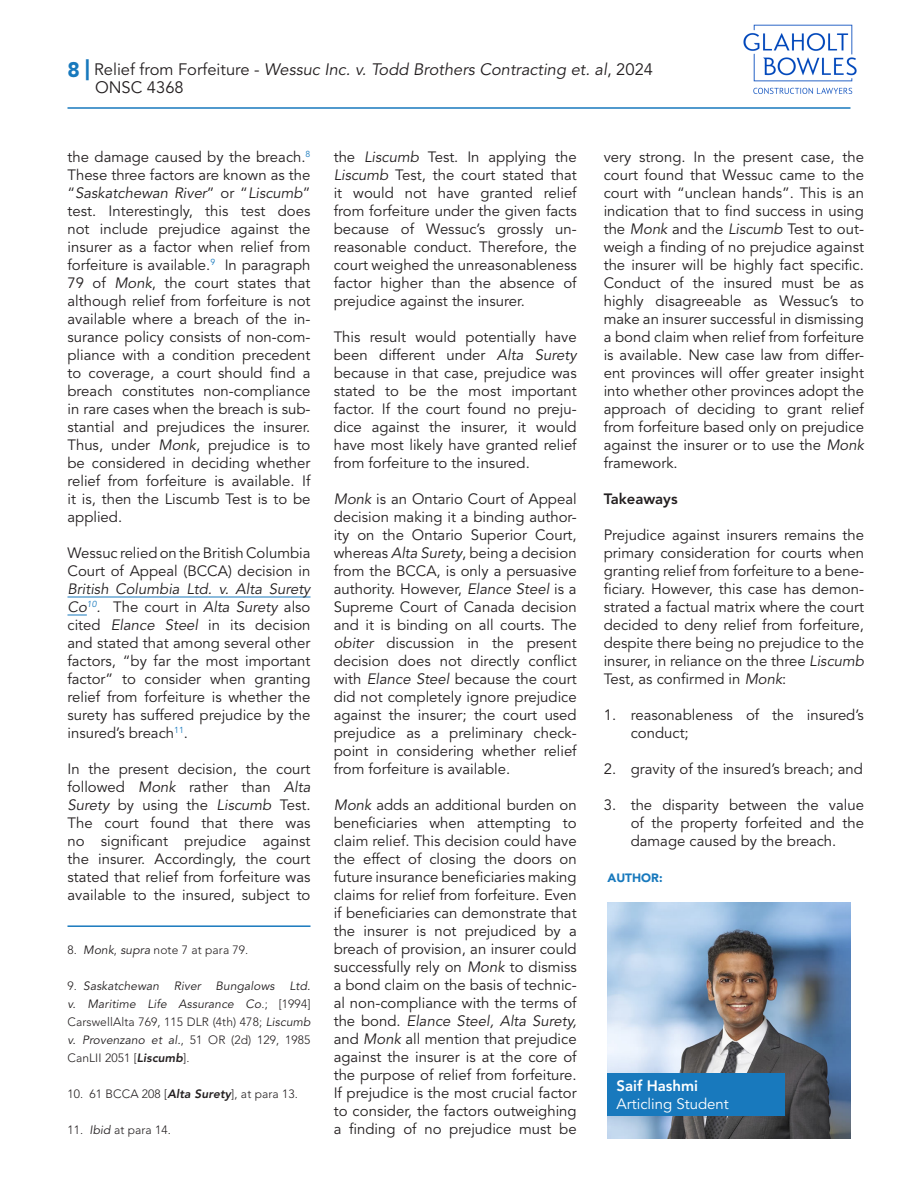
<style>
.page{position:relative;width:918px;height:1188px;background:#fff}
.page>*{position:absolute;margin:0;border:0;box-sizing:border-box;transform-origin:0 0}
.t1{font:italic 16.5px/18px "Avenir LT Std";color:#231f20}
.t2{font:15px/18px "Avenir LT Std";color:#fff}
.Normal__paragraph{font:14.85px/18px "Avenir LT Std";color:#231f20;text-align:justify}
.Normal__paragraph-2{font:800 14.85px "Avenir LT Std";color:#231f20}
.Footnotes{font:italic 12px/18px "Avenir LT Std";letter-spacing:.01em;color:#231f20;text-align:justify}
.Footnotes-2{font:300 12px "Avenir LT Std";letter-spacing:.01em;color:#231f20}
.Normal__paragraph-3{font:900 12px "Avenir LT Std";color:#1879bd}
.s1{font-weight:900;font-style:normal;font-size:21px;color:#1879bd}
.s2{font-style:normal}
.s3{font-style:italic}
.s4{font-weight:400;font-style:italic}
.s5{font-weight:300;font-style:normal}
.s6{font-weight:800}
.s7{font-weight:800;font-style:italic}
</style>
<div class="page">
<hr style="left:68px;top:107px;width:782px;height:2px;background:#1879bd">
<img style="left:608px;top:902px;width:242px;height:236px">
<img style="left:743px;top:24px;width:114px;height:70px">
<hr style="left:68px;top:597px;width:242px;height:1px;background:#1879bd">
<svg style="left:68px;top:615px;width:19px;height:1px"></svg>
<hr style="left:68px;top:925px;width:242px;height:2px;background:#1879bd">
<div style="left:608px;top:1073px;width:177px;height:43px;background:#1879bd"></div>
<p class="t1" style="left:95px;top:61px;width:560px;text-indent:-28px"><span class="s1">8 |</span> <span class="s2">Relief from Forfeiture -</span> Wessuc Inc. v. Todd Brothers Contracting et. al<span class="s2">, 2024<br>ONSC 4368</span></p>
<p class="Normal__paragraph" style="left:68px;top:148px;width:245px">the damage caused by the breach.<sup>8<br></sup>These three factors are known as the “<span class="s3">Saskatchewan River</span>” or “<span class="s3">Liscumb</span>” test. Interestingly, this test does not include prejudice against the insurer as a factor when relief from forfeiture is available.<sup>9</sup> In paragraph 79 of <span class="s3">Monk</span>, the court states that although relief from forfeiture is not available where a breach of the in&shy;surance policy consists of non-com&shy;pliance with a condition precedent to coverage, a court should find a breach constitutes non-compliance in rare cases when the breach is sub&shy;stantial and prejudices the insurer.<br>Thus, under <span class="s3">Monk</span>, prejudice is to be considered in deciding whether relief from forfeiture is available. If it is, then the Liscumb Test is to be applied.</p>
<p class="Normal__paragraph" style="left:68px;top:544px;width:245px">Wessuc relied on the British Columbia Court of Appeal (BCCA) decision in <span class="s3">British Columbia Ltd. v. Alta Surety Co</span><sup>10</sup><span class="s3">.</span> The court in <span class="s3">Alta Surety</span> also cited <span class="s3">Elance Steel</span> in its decision and stated that among several other factors, “by far the most important factor” to consider when granting relief from forfeiture is whether the surety has suffered prejudice by the insured’s breach<sup>11</sup>.</p>
<p class="Normal__paragraph" style="left:68px;top:760px;width:245px">In the present decision, the court followed <span class="s3">Monk</span> rather than <span class="s3">Alta Surety</span> by using the <span class="s3">Liscumb</span> Test.<br>The court found that there was no significant prejudice against the insurer. Accordingly, the court stated that relief from forfeiture was available to the insured, subject to</p>
<p class="Footnotes-2" style="left:68px;top:943px;width:182px">8. <span class="s4">Monk</span>, <span class="s4">supra</span> note 7 at para 79.</p>
<p class="Footnotes" style="left:68px;top:977px;width:245px"><span class="s5">9.</span> Saskatchewan River Bungalows Ltd. v. Maritime Life Assurance Co<span class="s5">.; [1994] CarswellAlta 769, 115 DLR (4th) 478;</span> Liscumb v. Provenzano et al.<span class="s5">, 51 OR (2d) 129, 1985<br>CanLII 2051 [</span><span class="s6">Liscumb</span><span class="s5">].</span></p>
<p class="Footnotes-2" style="left:68px;top:1087px;width:232px">10. 61 BCCA 208 [<span class="s7">Alta Surety</span>], at para 13.</p>
<p class="Footnotes-2" style="left:68px;top:1123px;width:105px">11. <span class="s4">Ibid</span> at para 14.</p>
<p class="Normal__paragraph" style="left:334px;top:148px;width:245px">the <span class="s3">Liscumb</span> Test. In applying the <span class="s3">Liscumb</span> Test, the court stated that it would not have granted relief from forfeiture under the given facts because of Wessuc’s grossly un&shy;reasonable conduct. Therefore, the court weighed the unreasonableness factor higher than the absence of prejudice against the insurer.</p>
<p class="Normal__paragraph" style="left:334px;top:328px;width:245px">This result would potentially have been different under <span class="s3">Alta Surety </span>because in that case, prejudice was stated to be the most important factor. If the court found no preju&shy;dice against the insurer, it would have most likely have granted relief from forfeiture to the insured.</p>
<p class="Normal__paragraph" style="left:334px;top:490px;width:245px"><span class="s3">Monk</span> is an Ontario Court of Appeal decision making it a binding author&shy;ity on the Ontario Superior Court, whereas <span class="s3">Alta Surety</span>, being a decision from the BCCA, is only a persuasive authority. However, <span class="s3">Elance Steel</span> is a Supreme Court of Canada decision and it is binding on all courts. The <span class="s3">obiter</span> discussion in the present decision does not directly conflict with <span class="s3">Elance Steel</span> because the court did not completely ignore prejudice against the insurer; the court used prejudice as a preliminary check&shy;point in considering whether relief from forfeiture is available.</p>
<p class="Normal__paragraph" style="left:334px;top:796px;width:245px"><span class="s3">Monk</span> adds an additional burden on beneficiaries when attempting to claim relief. This decision could have the effect of closing the doors on future insurance beneficiaries making claims for relief from forfeiture. Even if beneficiaries can demonstrate that the insurer is not prejudiced by a breach of provision, an insurer could successfully rely on <span class="s3">Monk</span> to dismiss a bond claim on the basis of technic&shy;al non-compliance with the terms of the bond. <span class="s3">Elance Steel, Alta Surety, </span>and <span class="s3">Monk</span> all mention that prejudice against the insurer is at the core of the purpose of relief from forfeiture.<br>If prejudice is the most crucial factor to consider, the factors outweighing a finding of no prejudice must be</p>
<p class="Normal__paragraph" style="left:604px;top:148px;width:262px">very strong. In the present case, the court found that Wessuc came to the court with “unclean hands”. This is an indication that to find success in using the <span class="s3">Monk</span> and the <span class="s3">Liscumb</span> Test to out&shy;weigh a finding of no prejudice against the insurer will be highly fact specific.<br>Conduct of the insured must be as highly disagreeable as Wessuc’s to make an insurer successful in dismissing a bond claim when relief from forfeiture is available. New case law from differ&shy;ent provinces will offer greater insight into whether other provinces adopt the approach of deciding to grant relief from forfeiture based only on prejudice against the insurer or to use the <span class="s3">Monk </span>framework.</p>
<p class="Normal__paragraph-2" style="left:604px;top:490px;width:75px">Takeaways</p>
<p class="Normal__paragraph" style="left:604px;top:526px;width:262px">Prejudice against insurers remains the primary consideration for courts when granting relief from forfeiture to a bene&shy;ficiary. However, this case has demon&shy;strated a factual matrix where the court decided to deny relief from forfeiture, despite there being no prejudice to the insurer, in reliance on the three <span class="s3">Liscumb </span>Test, as confirmed in <span class="s3">Monk</span>:</p>
<p class="Normal__paragraph" style="left:631px;top:706px;width:235px;text-indent:-27px">1. reasonableness of the insured’s conduct;</p>
<p class="Normal__paragraph" style="left:604px;top:760px;width:261px">2. gravity of the insured’s breach; and</p>
<p class="Normal__paragraph" style="left:631px;top:796px;width:235px;text-indent:-27px">3. the disparity between the value of the property forfeited and the damage caused by the breach.</p>
<p class="Normal__paragraph-3" style="left:608px;top:871px;width:57px">AUTHOR:</p>
<p class="t2" style="left:616px;top:1077px;width:114px"><span class="s6">Saif Hashmi<br></span>Articling Student</p>
</div>
